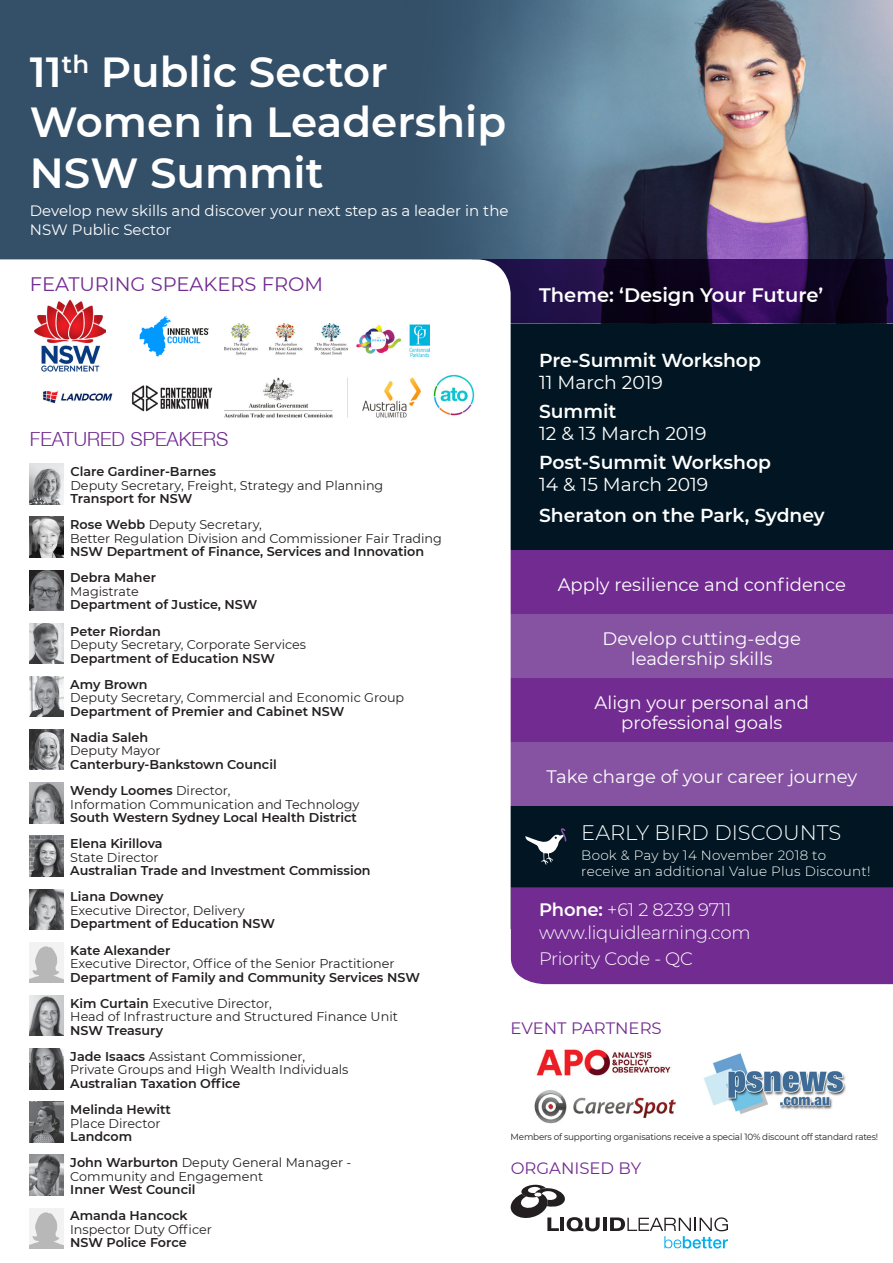
<style>
.page{position:relative;width:893px;height:1263px;background:#fff}
.page>*{position:absolute;margin:0;border:0;box-sizing:border-box;transform-origin:0 0}
.t1{font:600 42px/50.4px "Montserrat";color:#fff}
.t2{font:300 21px "Montserrat";color:#fff}
.t3{font:600 19.5px "Montserrat";color:#fff}
.t4{font:19.5px "Montserrat";color:#722b91}
.t5{font:300 19.5px "Helvetica Neue";color:#722b91}
.t6{font:600 18.75px "Montserrat";color:#fff}
.t7{font:18.75px "Montserrat";color:#fff}
.t8{font:18px/19.5px "Montserrat";color:#fff;text-align:center}
.t9{font:300 18px/22.5px "Montserrat";letter-spacing:-.015em;color:#fff}
.t10{font:16.5px "Montserrat";color:#722b91}
.t11{font:15px/19.5px "Montserrat";color:#fff}
.t12{font:300 13.5px/16.2px "Montserrat";letter-spacing:.02em;color:#fff}
.t13{font:12.75px/26.1px "Montserrat";color:#231f20}
.t14{font:600 12.75px/26.1px "Montserrat";color:#231f20}
.t15{font:9px "Montserrat";letter-spacing:-.02em;color:#231f20}
.s1{font-weight:600}
.s2{font-weight:400}
</style>
<div class="page">
<div style="left:0;top:0;width:893px;height:929px;background:#011622"></div>
<div style="left:511px;top:887px;width:382px;height:97px;background:#722b91"></div>
<img style="left:585px;top:0;width:308px;height:259px">
<div style="left:0;top:0;width:404px;height:259px;background:#345068"></div>
<svg style="left:404px;top:0;width:181px;height:259px"></svg>
<div style="left:511px;top:551px;width:382px;height:63px;background:#722b91"></div>
<svg style="left:511px;top:259px;width:382px;height:64px"></svg>
<div style="left:511px;top:614px;width:382px;height:64px;background:#8653a2"></div>
<div style="left:511px;top:678px;width:382px;height:64px;background:#722b91"></div>
<div style="left:511px;top:742px;width:382px;height:64px;background:#8653a2"></div>
<svg style="left:525px;top:828px;width:41px;height:37px"></svg>
<img style="left:536px;top:1049px;width:135px;height:27px">
<img style="left:534px;top:1090px;width:141px;height:34px">
<img style="left:704px;top:1053px;width:141px;height:61px">
<div style="left:0;top:259px;width:511px;height:990px;background:#fff"></div>
<hr style="left:603px;top:1217px;width:4px;height:14px;background:#231f20">
<svg style="left:510px;top:1184px;width:90px;height:47px"></svg>
<svg style="left:610px;top:1217px;width:118px;height:31px"></svg>
<img style="left:30px;top:517px;width:33px;height:40px">
<img style="left:30px;top:464px;width:33px;height:40px">
<img style="left:30px;top:570px;width:33px;height:40px">
<img style="left:30px;top:623px;width:33px;height:41px">
<img style="left:30px;top:676px;width:33px;height:41px">
<img style="left:30px;top:729px;width:33px;height:41px">
<img style="left:30px;top:783px;width:33px;height:40px">
<img style="left:30px;top:836px;width:33px;height:40px">
<img style="left:30px;top:889px;width:33px;height:40px">
<img style="left:30px;top:942px;width:33px;height:41px">
<img style="left:30px;top:995px;width:33px;height:41px">
<img style="left:30px;top:1048px;width:33px;height:41px">
<img style="left:30px;top:1102px;width:33px;height:40px">
<img style="left:30px;top:1155px;width:33px;height:40px">
<img style="left:30px;top:1208px;width:33px;height:40px">
<img style="left:131px;top:384px;width:82px;height:27px">
<img style="left:224px;top:377px;width:196px;height:42px">
<img style="left:224px;top:323px;width:206px;height:33px">
<img style="left:430px;top:370px;width:49px;height:49px">
<img style="left:35px;top:386px;width:85px;height:22px">
<img style="left:137px;top:314px;width:72px;height:43px">
<img style="left:35px;top:300px;width:70px;height:72px">
<h1 class="t1" style="left:30px;top:45px;width:478px">11<sup>th</sup> Public Sector<br>Women in Leadership<br>NSW Summit</h1>
<p class="t11" style="left:30px;top:200px;width:480px">Develop new skills and discover your next step as a leader in the<br>NSW Public Sector</p>
<h3 class="t4" style="left:30px;top:271px;width:295px">FEATURING SPEAKERS FROM</h3>
<h3 class="t5" style="left:30px;top:427px;width:200px">FEATURED SPEAKERS</h3>
<p class="t14" style="left:70px;top:458px;width:147px">Clare Gardiner-Barnes</p>
<p class="t13" style="left:70px;top:471px;width:314px">Deputy Secretary, Freight, Strategy and Planning</p>
<p class="t14" style="left:70px;top:485px;width:123px">Transport for NSW</p>
<p class="t13" style="left:70px;top:517px;width:373px;line-height:13.5px"><span class="s1">Rose Webb</span> Deputy Secretary,<br>Better Regulation Division and Commissioner Fair Trading</p>
<p class="t14" style="left:70px;top:538px;width:355px">NSW Department of Finance, Services and Innovation</p>
<h3 class="t3" style="left:539px;top:281px;width:286px">Theme: ‘Design Your Future’</h3>
<h3 class="t6" style="left:539px;top:347px;width:223px">Pre-Summit Workshop</h3>
<h3 class="t7" style="left:539px;top:369px;width:125px">11 March 2019</h3>
<h3 class="t6" style="left:539px;top:398px;width:79px">Summit</h3>
<h3 class="t7" style="left:539px;top:420px;width:169px">12 &amp; 13 March 2019</h3>
<h3 class="t6" style="left:539px;top:449px;width:233px">Post-Summit Workshop</h3>
<h3 class="t7" style="left:539px;top:471px;width:171px">14 &amp; 15 March 2019</h3>
<h3 class="t6" style="left:539px;top:502px;width:287px">Sheraton on the Park, Sydney</h3>
<p class="t14" style="left:70px;top:564px;width:87px">Debra Maher</p>
<p class="t13" style="left:70px;top:578px;width:70px">Magistrate</p>
<p class="t14" style="left:70px;top:591px;width:189px">Department of Justice, NSW<br>Peter Riordan</p>
<p class="t13" style="left:70px;top:631px;width:237px">Deputy Secretary, Corporate Services</p>
<p class="t14" style="left:70px;top:644px;width:206px">Department of Education NSW<br>Amy Brown</p>
<p class="t13" style="left:70px;top:684px;width:335px">Deputy Secretary, Commercial and Economic Group</p>
<p class="t14" style="left:70px;top:697px;width:276px">Department of Premier and Cabinet NSW<br>Nadia Saleh</p>
<p class="t13" style="left:70px;top:737px;width:92px">Deputy Mayor</p>
<p class="t14" style="left:70px;top:751px;width:208px">Canterbury-Bankstown Council<br>Wendy Loomes <span class="s2">Director,</span></p>
<p class="t13" style="left:70px;top:790px;width:291px">Information Communication and Technology</p>
<p class="t14" style="left:70px;top:804px;width:288px">South Western Sydney Local Health District<br>Elena Kirillova</p>
<p class="t13" style="left:70px;top:844px;width:90px">State Director</p>
<p class="t14" style="left:70px;top:857px;width:302px">Australian Trade and Investment Commission<br>Liana Downey</p>
<p class="t13" style="left:70px;top:897px;width:176px">Executive Director, Delivery</p>
<p class="t14" style="left:70px;top:910px;width:206px">Department of Education NSW<br>Kate Alexander</p>
<p class="t13" style="left:70px;top:950px;width:326px">Executive Director, Office of the Senior Practitioner</p>
<p class="t14" style="left:70px;top:963px;width:351px">Department of Family and Community Services NSW<br>Kim Curtain <span class="s2">Executive Director,</span></p>
<p class="t13" style="left:70px;top:1003px;width:329px">Head of Infrastructure and Structured Finance Unit</p>
<p class="t13" style="left:70px;top:1017px;width:236px"><span class="s1">NSW Treasury<br>Jade Isaacs</span> Assistant Commissioner,</p>
<p class="t13" style="left:70px;top:1056px;width:280px">Private Groups and High Wealth Individuals</p>
<p class="t14" style="left:70px;top:1070px;width:172px">Australian Taxation Office<br>Melinda Hewitt</p>
<p class="t13" style="left:70px;top:1109px;width:92px">Place Director</p>
<p class="t13" style="left:70px;top:1123px;width:283px"><span class="s1">Landcom<br>John Warburton</span> Deputy General Manager -</p>
<p class="t13" style="left:70px;top:1163px;width:195px">Community and Engagement</p>
<p class="t14" style="left:70px;top:1176px;width:127px">Inner West Council<br>Amanda Hancock</p>
<p class="t13" style="left:70px;top:1216px;width:143px">Inspector Duty Officer</p>
<p class="t14" style="left:70px;top:1229px;width:118px">NSW Police Force</p>
<h3 class="t8" style="left:558px;top:574px;width:290px">Apply resilience and confidence</h3>
<h3 class="t8" style="left:603px;top:628px;width:200px">Develop cutting-edge leadership skills</h3>
<h3 class="t8" style="left:595px;top:692px;width:216px">Align your personal and professional goals</h3>
<h3 class="t8" style="left:546px;top:766px;width:312px">Take charge of your career journey</h3>
<h2 class="t2" style="left:581px;top:818px;width:261px">EARLY BIRD DISCOUNTS</h2>
<p class="t12" style="left:581px;top:846px;width:291px">Book &amp; Pay by 14 November 2018 to receive an additional Value Plus Discount!</p>
<h3 class="t9" style="left:539px;top:898px;width:213px"><span class="s1">Phone:</span> +61 2 8239 9711 www.liquidlearning.com</h3>
<h3 class="t9" style="left:539px;top:947px;width:155px">Priority Code - QC</h3>
<p class="t10" style="left:511px;top:1017px;width:153px">EVENT PARTNERS</p>
<p class="t15" style="left:511px;top:1130px;width:369px">Members of supporting organisations receive a special 10% discount off standard rates!</p>
<p class="t10" style="left:511px;top:1157px;width:132px">ORGANISED BY</p>
</div>
